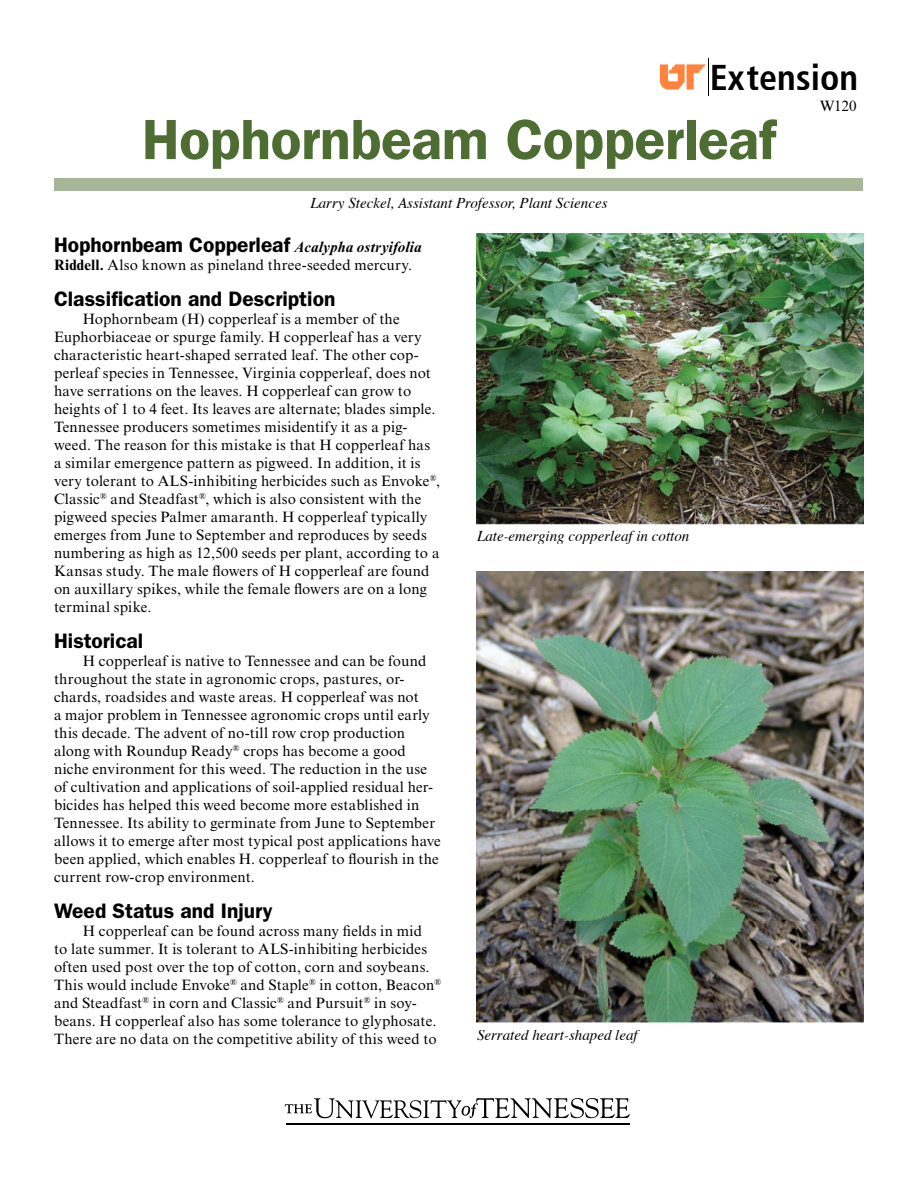
<style>
.page{position:relative;width:918px;height:1188px;background:#fff}
.page>*{position:absolute;margin:0;border:0;box-sizing:border-box;transform-origin:0 0}
.t1{font:600 57px "ITC Franklin Gothic Std";letter-spacing:-.01em;color:#4e6d32}
.t2{font:700 condensed 36px "Frutiger LT Std";color:#000}
.t3{font:600 21px "ITC Franklin Gothic Std";color:#000}
.t4{font:15px/18px "Times New Roman MT Std";letter-spacing:.015em;color:#000}
.t5{font:italic 15px "Times";color:#000}
.s1{font-family:"Times New Roman MT Std";font-weight:700;font-style:italic;font-size:15px}
.s2{font-weight:700}
</style>
<div class="page">
<svg style="left:660px;top:64px;width:45px;height:25px"></svg>
<hr style="left:708px;top:58px;width:1px;height:38px;background:#000">
<hr style="left:286px;top:1124px;width:343px;height:1px;background:#000">
<svg style="left:285px;top:1098px;width:345px;height:20px"></svg>
<div style="left:55px;top:178px;width:808px;height:13px;background:#a7b696"></div>
<img style="left:477px;top:233px;width:387px;height:291px">
<img style="left:477px;top:572px;width:387px;height:450px">
<h2 class="t2" style="left:710px;top:56px;width:150px">Extension</h2>
<p class="t4" style="left:820px;top:97px;width:38px">W120</p>
<h1 class="t1" style="left:142px;top:106px;width:635px">Hophornbeam Copperleaf</h1>
<p class="t5" style="left:310px;top:189px;width:299px">Larry Steckel, Assistant Professor, Plant Sciences</p>
<h3 class="t3" style="left:54px;top:232px;width:369px">Hophornbeam Copperleaf <span class="s1">Acalypha ostryifolia</span></h3>
<p class="t4" style="left:54px;top:256px;width:360px"><span class="s2">Riddell.</span> Also known as pineland three-seeded mercury.</p>
<h3 class="t3" style="left:54px;top:286px;width:283px">Classification and Description</h3>
<p class="t4" style="left:54px;top:310px;width:388px;text-indent:29px">Hophornbeam (H) copperleaf is a member of the Euphorbiaceae or spurge family. H copperleaf has a very characteristic heart-shaped serrated leaf. The other cop&shy;perleaf species in Tennessee, Virginia copperleaf, does not have serrations on the leaves. H copperleaf can grow to heights of 1 to 4 feet. Its leaves are alternate; blades simple.<br>Tennessee producers sometimes misidentify it as a pig&shy;weed. The reason for this mistake is that H copperleaf has a similar emergence pattern as pigweed. In addition, it is very tolerant to ALS-inhibiting herbicides such as Envoke<sup>®</sup>, Classic<sup>®</sup> and Steadfast<sup>®</sup>, which is also consistent with the pigweed species Palmer amaranth. H copperleaf typically emerges from June to September and reproduces by seeds numbering as high as 12,500 seeds per plant, according to a Kansas study. The male owers of H copperleaf are found on auxillary spikes, while the female owers are on a long terminal spike.</p>
<h3 class="t3" style="left:54px;top:628px;width:91px">Historical</h3>
<p class="t4" style="left:54px;top:652px;width:388px;text-indent:29px">H copperleaf is native to Tennessee and can be found throughout the state in agronomic crops, pastures, or&shy;chards, roadsides and waste areas. H copperleaf was not<br>a major problem in Tennessee agronomic crops until early this decade. The advent of no-till row crop production along with Roundup Ready<sup>®</sup> crops has become a good niche environment for this weed. The reduction in the use of cultivation and applications of soil-applied residual her&shy;bicides has helped this weed become more established in Tennessee. Its ability to germinate from June to September allows it to emerge after most typical post applications have been applied, which enables H. copperleaf to ourish in the current row-crop environment.</p>
<h3 class="t3" style="left:54px;top:898px;width:220px">Weed Status and Injury</h3>
<p class="t4" style="left:54px;top:922px;width:389px;text-indent:29px">H copperleaf can be found across many elds in mid<br>to late summer. It is tolerant to ALS-inhibiting herbicides often used post over the top of cotton, corn and soybeans.<br>This would include Envoke<sup>®</sup> and Staple<sup>®</sup> in cotton, Beacon<sup>® </sup>and Steadfast<sup>®</sup> in corn and Classic<sup>®</sup> and Pursuit<sup>®</sup> in soy&shy;beans. H copperleaf also has some tolerance to glyphosate.<br>There are no data on the competitive ability of this weed to</p>
<p class="t5" style="left:477px;top:522px;width:214px">Late-emerging copperleaf in cotton</p>
<p class="t5" style="left:477px;top:1022px;width:162px">Serrated heart-shaped leaf</p>
</div>
